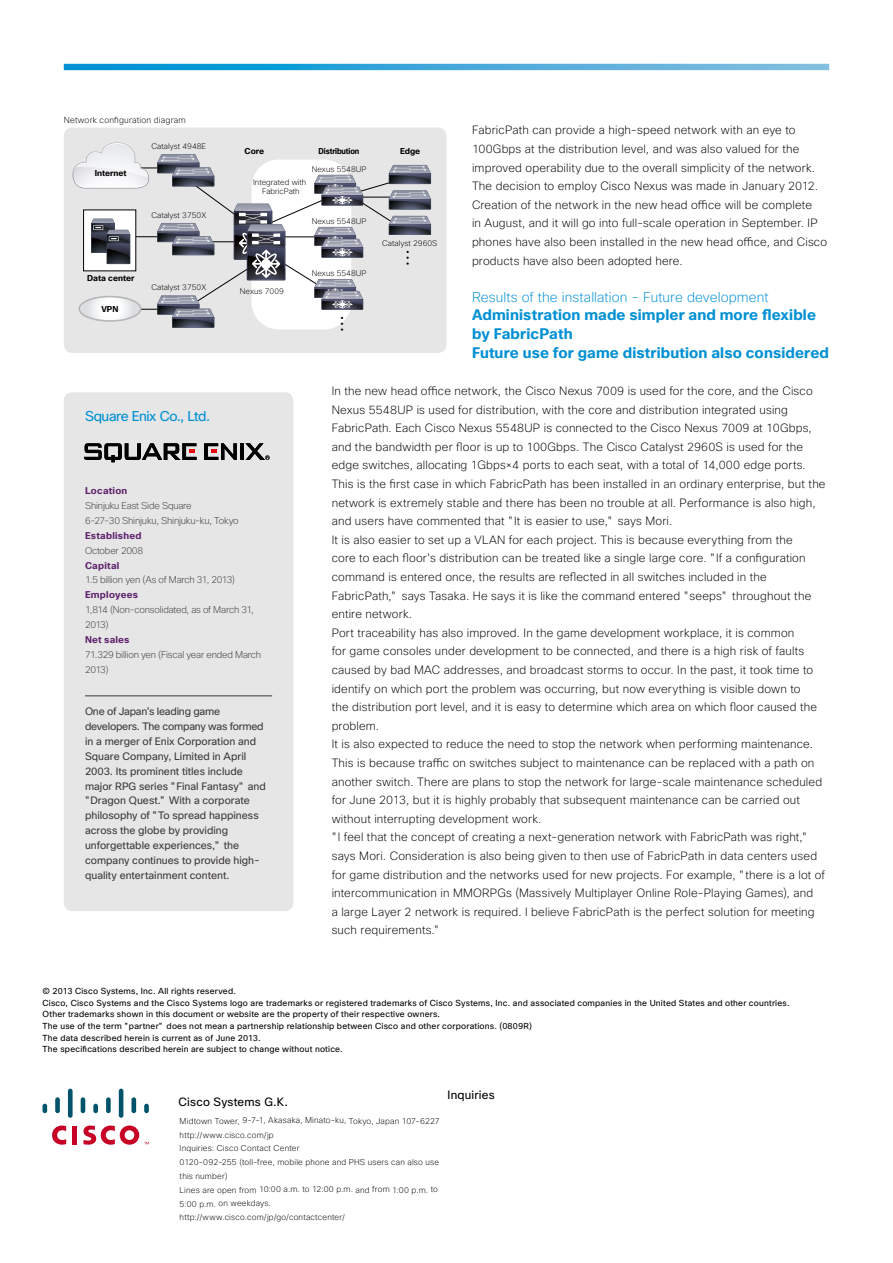
<style>
.page{position:relative;width:893px;height:1263px;background:#fff}
.page>*{position:absolute;margin:0;border:0;box-sizing:border-box;transform-origin:0 0}
.t1{font:17.55px "Hira Kaku Pro W3";color:#000}
.t2{font:700 14.85px/18.6px "Cisco Sans";letter-spacing:.01em;color:#0090d4}
.t3{font:200 13.8px "Cisco Sans";letter-spacing:.005em;color:#0090d4}
.t4{font:13.8px "Cisco Sans";letter-spacing:-.03em;color:#0090d4}
.t5{font:200 11.7px/18.6px "Cisco Sans";letter-spacing:.015em;color:#000}
.t6{font:11.7px "Cisco Sans";letter-spacing:.015em;color:#000}
.t7{font:10.5px/14.9px "Cisco Sans";color:#3e3a39}
.t8{font:200 9.6px/14.9px "Cisco Sans";letter-spacing:-.02em;color:#3e3a39}
.t9{font:700 9.6px "Cisco Sans";letter-spacing:.025em;color:#5f236d}
.t10{font:8.55px/11.7px "Cisco Sans";letter-spacing:.025em;color:#000}
.t11{font:200 8.55px "Cisco Sans";letter-spacing:.02em;color:#000}
.t12{font:200 8.25px/13.8px "Cisco Sans";letter-spacing:.02em;color:#000}
.t13{font:700 8.25px "Cisco Sans";color:#000}
.t14{font:700 8.25px "Cisco Sans";letter-spacing:-.02em;color:#000;scale:.9 1}
.t15{font:200 7.95px/9.6px "Cisco Sans";color:#000;text-align:center}
</style>
<div class="page">
<div style="left:64px;top:392px;width:229px;height:519px;background:#e6e6e6;border-radius:9px"></div>
<hr style="left:85px;top:696px;width:187px;height:1px;background:#3e3a39">
<svg style="left:204px;top:443px;width:33px;height:17px"></svg>
<hr style="left:240px;top:443px;width:3px;height:17px;background:#000">
<svg style="left:84px;top:443px;width:113px;height:19px"></svg>
<svg style="left:245px;top:443px;width:25px;height:17px"></svg>
<div style="left:64px;top:128px;width:382px;height:225px;background:#e6e6e6;border-radius:9px"></div>
<hr style="left:124px;top:167px;width:63px;height:1px;background:#000">
<hr style="left:124px;top:236px;width:63px;height:1px;background:#000">
<hr style="left:124px;top:309px;width:63px;height:1px;background:#000">
<svg style="left:81px;top:297px;width:58px;height:22px"></svg>
<div style="left:78px;top:296px;width:64px;height:26px;border:2px solid #b5b6b6;border-radius:50%"></div>
<svg style="left:72px;top:142px;width:77px;height:46px"></svg>
<div style="left:84px;top:210px;width:52px;height:61px;background:#fff"></div>
<svg style="left:91px;top:219px;width:40px;height:46px"></svg>
<svg style="left:157px;top:154px;width:274px;height:174px"></svg>
<svg style="left:64px;top:64px;width:766px;height:6px;background:#3ba7da"></svg>
<hr style="left:73px;top:1126px;width:4px;height:18px;background:#c70026">
<svg style="left:52px;top:1125px;width:14px;height:20px"></svg>
<svg style="left:43px;top:1104px;width:4px;height:9px"></svg>
<div style="left:55px;top:1097px;width:5px;height:16px;background:#00536a;border-radius:2px"></div>
<div style="left:68px;top:1089px;width:5px;height:29px;background:#00536a;border-radius:2px"></div>
<hr style="left:81px;top:1097px;width:4px;height:16px;background:#00536a;border-radius:2px">
<div style="left:93px;top:1104px;width:5px;height:9px;background:#00536a;border-radius:2px"></div>
<div style="left:106px;top:1097px;width:5px;height:16px;background:#00536a;border-radius:2px"></div>
<hr style="left:119px;top:1089px;width:4px;height:29px;background:#00536a;border-radius:2px">
<div style="left:131px;top:1097px;width:5px;height:16px;background:#00536a;border-radius:2px"></div>
<div style="left:144px;top:1104px;width:5px;height:9px;background:#00536a;border-radius:2px"></div>
<svg style="left:83px;top:1125px;width:66px;height:20px"></svg>
<p class="t11" style="left:64px;top:115px;width:123px">Network configuration diagram</p>
<p class="t5" style="left:472px;top:121px;width:357px">FabricPath can provide a high-speed network with an eye to 100Gbps at the distribution level, and was also valued for the improved operability due to the overall simplicity of the network.<br>The decision to employ Cisco Nexus was made in January 2012.<br>Creation of the network in the new head office will be complete<br>in August, and it will go into full-scale operation in September. IP phones have also been installed in the new head office, and Cisco products have also been adopted here.</p>
<p class="t3" style="left:472px;top:288px;width:298px">Results of the installation - Future development</p>
<p class="t2" style="left:472px;top:307px;width:359px">Administration made simpler and more flexible by FabricPath<br>Future use for game distribution also considered</p>
<p class="t5" style="left:332px;top:381px;width:495px">In the new head office network, the Cisco Nexus 7009 is used for the core, and the Cisco Nexus 5548UP is used for distribution, with the core and distribution integrated using FabricPath. Each Cisco Nexus 5548UP is connected to the Cisco Nexus 7009 at 10Gbps, and the bandwidth per floor is up to 100Gbps. The Cisco Catalyst 2960S is used for the edge switches, allocating 1Gbps×4 ports to each seat, with a total of 14,000 edge ports.<br>This is the first case in which FabricPath has been installed in an ordinary enterprise, but the network is extremely stable and there has been no trouble at all. Performance is also high, and users have commented that "It is easier to use," says Mori.<br>It is also easier to set up a VLAN for each project. This is because everything from the<br>core to each floor's distribution can be treated like a single large core. "If a configuration command is entered once, the results are reflected in all switches included in the FabricPath," says Tasaka. He says it is like the command entered "seeps" throughout the entire network.<br>Port traceability has also improved. In the game development workplace, it is common<br>for game consoles under development to be connected, and there is a high risk of faults caused by bad MAC addresses, and broadcast storms to occur. In the past, it took time to identify on which port the problem was occurring, but now everything is visible down to<br>the distribution port level, and it is easy to determine which area on which floor caused the problem.<br>It is also expected to reduce the need to stop the network when performing maintenance.<br>This is because traffic on switches subject to maintenance can be replaced with a path on another switch. There are plans to stop the network for large-scale maintenance scheduled for June 2013, but it is highly probably that subsequent maintenance can be carried out without interrupting development work.<br>"I feel that the concept of creating a next-generation network with FabricPath was right," says Mori. Consideration is also being given to then use of FabricPath in data centers used for game distribution and the networks used for new projects. For example, "there is a lot of intercommunication in MMORPGs (Massively Multiplayer Online Role-Playing Games), and<br>a large Layer 2 network is required. I believe FabricPath is the perfect solution for meeting such requirements."</p>
<p class="t15" style="left:152px;top:141px;width:56px">Catalyst 4948E</p>
<p class="t13" style="left:245px;top:146px;width:21px">Core</p>
<p class="t14" style="left:319px;top:146px;width:47px">Distribution</p>
<p class="t13" style="left:400px;top:146px;width:22px">Edge</p>
<p class="t15" style="left:253px;top:177px;width:55px">Integrated with<br>FabricPath</p>
<p class="t15" style="left:312px;top:164px;width:56px">Nexus 5548UP</p>
<p class="t13" style="left:95px;top:168px;width:33px">Internet</p>
<p class="t15" style="left:151px;top:210px;width:56px">Catalyst 3750X</p>
<p class="t15" style="left:312px;top:216px;width:56px">Nexus 5548UP</p>
<p class="t15" style="left:382px;top:238px;width:57px">Catalyst 2960S</p>
<h1 class="t1" style="left:423px;top:249px;width:19px;rotate:90deg">…</h1>
<p class="t15" style="left:312px;top:268px;width:56px">Nexus 5548UP</p>
<p class="t13" style="left:87px;top:273px;width:49px">Data center</p>
<p class="t13" style="left:101px;top:304px;width:19px">VPN</p>
<p class="t15" style="left:151px;top:282px;width:56px">Catalyst 3750X</p>
<p class="t15" style="left:240px;top:287px;width:46px">Nexus 7009</p>
<h1 class="t1" style="left:358px;top:315px;width:19px;rotate:90deg">…</h1>
<p class="t4" style="left:85px;top:407px;width:127px">Square Enix Co., Ltd.</p>
<p class="t9" style="left:85px;top:485px;width:44px">Location</p>
<p class="t8" style="left:85px;top:498px;width:155px">Shinjuku East Side Square<br>6-27-30 Shinjuku, Shinjuku-ku, Tokyo</p>
<p class="t9" style="left:85px;top:529px;width:58px">Established</p>
<p class="t8" style="left:85px;top:543px;width:60px">October 2008</p>
<p class="t9" style="left:85px;top:559px;width:36px">Capital</p>
<p class="t8" style="left:85px;top:572px;width:152px">1.5 billion yen (As of March 31, 2013)</p>
<p class="t9" style="left:85px;top:589px;width:54px">Employees</p>
<p class="t8" style="left:85px;top:602px;width:170px">1,814 (Non-consolidated, as of March 31,<br>2013)</p>
<p class="t9" style="left:85px;top:633px;width:46px">Net sales</p>
<p class="t8" style="left:85px;top:647px;width:178px">71.329 billion yen (Fiscal year ended March<br>2013)</p>
<p class="t7" style="left:85px;top:704px;width:182px">One of Japan's leading game developers. The company was formed in a merger of Enix Corporation and Square Company, Limited in April 2003. Its prominent titles include major RPG series "Final Fantasy" and "Dragon Quest." With a corporate philosophy of "To spread happiness across the globe by providing unforgettable experiences," the company continues to provide high&shy;quality entertainment content.</p>
<p class="t10" style="left:43px;top:985px;width:749px">© 2013 Cisco Systems, Inc. All rights reserved.<br>Cisco, Cisco Systems and the Cisco Systems logo are trademarks or registered trademarks of Cisco Systems, Inc. and associated companies in the United States and other countries.<br>Other trademarks shown in this document or website are the property of their respective owners.<br>The use of the term "partner" does not mean a partnership relationship between Cisco and other corporations. (0809R)<br>The data described herein is current as of June 2013.<br>The specifications described herein are subject to change without notice.</p>
<p class="t6" style="left:179px;top:1094px;width:111px">Cisco Systems G.K.</p>
<p class="t12" style="left:180px;top:1114px;width:262px">Midtown Tower, 9-7-1, Akasaka, Minato-ku, Tokyo, Japan 107-6227 http://www.cisco.com/jp<br>Inquiries: Cisco Contact Center<br>0120-092-255 (toll-free, mobile phone and PHS users can also use this number)<br>Lines are open from 10:00 a.m. to 12:00 p.m. and from 1:00 p.m. to</p>
<p class="t12" style="left:180px;top:1195px;width:167px;line-height:14.7px">5:00 p.m. on weekdays. http://www.cisco.com/jp/go/contactcenter/</p>
<p class="t6" style="left:448px;top:1087px;width:49px">Inquiries</p>
</div>
